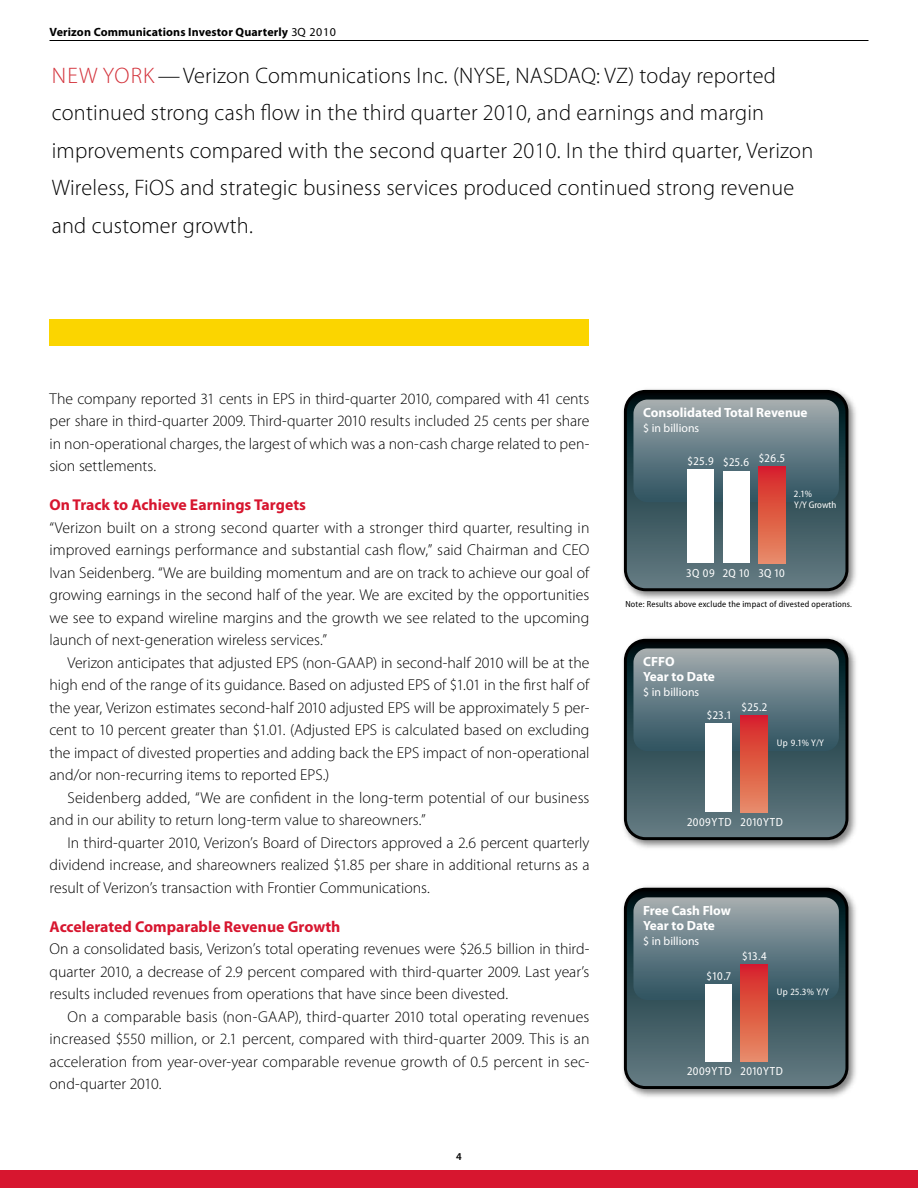
<style>
.page{position:relative;width:918px;height:1188px;background:#fff}
.page>*{position:absolute;margin:0;border:0;box-sizing:border-box;transform-origin:0 0}
.t1{font:300 22.5px/37.5px "Myriad Pro";letter-spacing:.01em;color:#000}
.t2{font:300 15.75px/22.5px "Myriad Pro";color:#000;text-align:justify}
.t3{font:700 15.75px "Myriad Pro";color:#d7162f}
.t4{font:700 13.35px/14.9px "Myriad Pro";color:#fff}
.t5{font:700 12px "Myriad Pro";letter-spacing:.01em;color:#000}
.t6{font:semi-condensed 11.85px "Myriad Pro";letter-spacing:.05em;color:#fff}
.t7{font:11.85px "Myriad Pro";color:#fff}
.t8{font:600 10.5px "Myriad Pro";color:#000}
.t9{font:semi-condensed 9.6px/10.4px "Myriad Pro";color:#fff}
.t10{font:semi-condensed 8.85px "Myriad Pro";letter-spacing:.025em;color:#000}
.s1{font-weight:400}
.s2{color:#d3313a}
</style>
<div class="page">
<div style="left:50px;top:320px;width:540px;height:26px;background:#fbd500"></div>
<img style="left:623px;top:886px;width:233px;height:211px">
<svg style="left:625px;top:889px;width:222px;height:199px;background:#476067"></svg>
<div style="left:624px;top:888px;width:224px;height:201px;border:3px solid #000;border-radius:20px"></div>
<svg style="left:633px;top:897px;width:206px;height:103px;background:#687e87"></svg>
<div style="left:705px;top:984px;width:27px;height:77px;background:#fff"></div>
<div style="left:741px;top:965px;width:27px;height:96px;background:linear-gradient(to bottom,#d62427,#e78d64)"></div>
<img style="left:623px;top:637px;width:233px;height:211px">
<svg style="left:625px;top:640px;width:222px;height:199px;background:#475f66"></svg>
<div style="left:624px;top:639px;width:224px;height:201px;border:3px solid #000;border-radius:20px"></div>
<svg style="left:633px;top:648px;width:206px;height:103px;background:#697f87"></svg>
<div style="left:705px;top:723px;width:27px;height:89px;background:#fff"></div>
<div style="left:741px;top:716px;width:27px;height:96px;background:linear-gradient(to bottom,#d62427,#e78d64)"></div>
<img style="left:623px;top:389px;width:233px;height:210px">
<svg style="left:625px;top:391px;width:222px;height:199px;background:#496066"></svg>
<div style="left:624px;top:390px;width:224px;height:201px;border:3px solid #000;border-radius:20px"></div>
<svg style="left:633px;top:400px;width:206px;height:102px;background:#6c8189"></svg>
<div style="left:759px;top:467px;width:26px;height:96px;background:linear-gradient(to bottom,#d62427,#e78d64)"></div>
<div style="left:723px;top:471px;width:27px;height:92px;background:#fff"></div>
<div style="left:688px;top:470px;width:26px;height:93px;background:#fff"></div>
<hr style="left:50px;top:40px;width:818px;height:1px;background:#000">
<div style="left:0;top:1170px;width:918px;height:18px;background:#d7162f"></div>
<p class="t5" style="left:50px;top:24px;width:288px">Verizon Communications Investor Quarterly <span class="s1">3Q 2010</span></p>
<p class="t1" style="left:52px;top:56px;width:763px"><span class="s2">N ew York</span>—Verizon Communications I nc. (NYSE, NAS DAQ: VZ) today reported continued strong cash flow in the third quarter 2010, and earnings and margin improvements compared with the second quarter 2010. I n the third quarter, Verizon Wireless, FiOS and strategic business services produced continued strong revenue and customer growth.</p>
<p class="t2" style="left:50px;top:387px;width:542px">The company reported 31 cents in EPS in third-quarter 2010, compared with 41 cents per share in third-quarter 2009. Third-quarter 2010 results included 25 cents per share in non-operational charges, the largest of which was a non-cash charge related to pen&shy;sion settlements.</p>
<p class="t3" style="left:50px;top:494px;width:258px">On Track to Achieve Earnings Targets</p>
<p class="t2" style="left:50px;top:516px;width:541px;text-align:left">“Verizon built on a strong second quarter with a stronger third quarter, resulting in improved earnings performance and substantial cash flow,” said Chairman and CEO Ivan Seidenberg. “We are building momentum and are on track to achieve our goal of growing earnings in the second half of the year. We are excited by the opportunities we see to expand wireline margins and the growth we see related to the upcoming launch of next-generation wireless services.”</p>
<p class="t2" style="left:50px;top:651px;width:542px;text-indent:18px">Verizon anticipates that adjusted EPS (non-GAAP) in second-half 2010 will be at the high end of the range of its guidance. Based on adjusted EPS of $1.01 in the first half of the year, Verizon estimates second-half 2010 adjusted EPS will be approximately 5 per&shy;cent to 10 percent greater than $1.01. (Adjusted EPS is calculated based on excluding the impact of divested properties and adding back the EPS impact of non-operational and/or non-recurring items to reported EPS.)</p>
<p class="t2" style="left:50px;top:786px;width:541px;text-indent:18px">Seidenberg added, “We are confident in the long-term potential of our business and in our ability to return long-term value to shareowners.”</p>
<p class="t2" style="left:50px;top:831px;width:541px;text-indent:18px">I n third-quarter 2010, Verizon’s Board of Directors approved a 2.6 percent quarterly dividend increase, and shareowners realized $1.85 per share in additional returns as a result of Verizon’s transaction with Frontier Communications.</p>
<p class="t3" style="left:50px;top:916px;width:292px">Accelerated Comparable Revenue Growth</p>
<p class="t2" style="left:50px;top:937px;width:541px">On a consolidated basis, Verizon’s total operating revenues were $26.5 billion in third&shy;quarter 2010, a decrease of 2.9 percent compared with third-quarter 2009. Last year’s results included revenues from operations that have since been divested.</p>
<p class="t2" style="left:50px;top:1005px;width:542px;text-indent:18px">On a comparable basis (non-GAAP), third-quarter 2010 total operating revenues increased $550 million, or 2.1 percent, compared with third-quarter 2009. This is an acceleration from year-over-year comparable revenue growth of 0.5 percent in sec&shy;ond-quarter 2010.</p>
<p class="t8" style="left:456px;top:1150px;width:7px">4</p>
<p class="t4" style="left:643px;top:405px;width:166px">Consolidated Total Revenue</p>
<p class="t7" style="left:643px;top:421px;width:58px">$ in billions</p>
<p class="t6" style="left:688px;top:454px;width:28px">$25.9</p>
<p class="t6" style="left:759px;top:451px;width:28px">$26.5</p>
<p class="t6" style="left:723px;top:455px;width:28px">$25.6</p>
<p class="t9" style="left:794px;top:489px;width:44px">2.1%<br>Y/Y Growth</p>
<p class="t6" style="left:687px;top:566px;width:30px">3Q 09</p>
<p class="t6" style="left:723px;top:566px;width:63px">2Q 10 3Q 10</p>
<p class="t10" style="left:625px;top:598px;width:228px">Note: Results above exclude the impact of divested operations.</p>
<p class="t4" style="left:643px;top:654px;width:73px">CFFO<br>Year to Date</p>
<p class="t7" style="left:643px;top:685px;width:58px">$ in billions</p>
<p class="t6" style="left:707px;top:708px;width:25px">$23.1</p>
<p class="t6" style="left:742px;top:700px;width:27px">$25.2</p>
<p class="t9" style="left:777px;top:738px;width:49px">Up 9.1% Y/Y</p>
<p class="t6" style="left:687px;top:815px;width:97px">2009YTD 2010YTD</p>
<p class="t4" style="left:643px;top:903px;width:89px">Free Cash Flow<br>Year to Date</p>
<p class="t7" style="left:643px;top:934px;width:58px">$ in billions</p>
<p class="t6" style="left:707px;top:968px;width:26px">$10.7</p>
<p class="t6" style="left:742px;top:949px;width:26px">$13.4</p>
<p class="t9" style="left:777px;top:987px;width:54px">Up 25.3% Y/Y</p>
<p class="t6" style="left:687px;top:1064px;width:97px">2009YTD 2010YTD</p>
</div>
